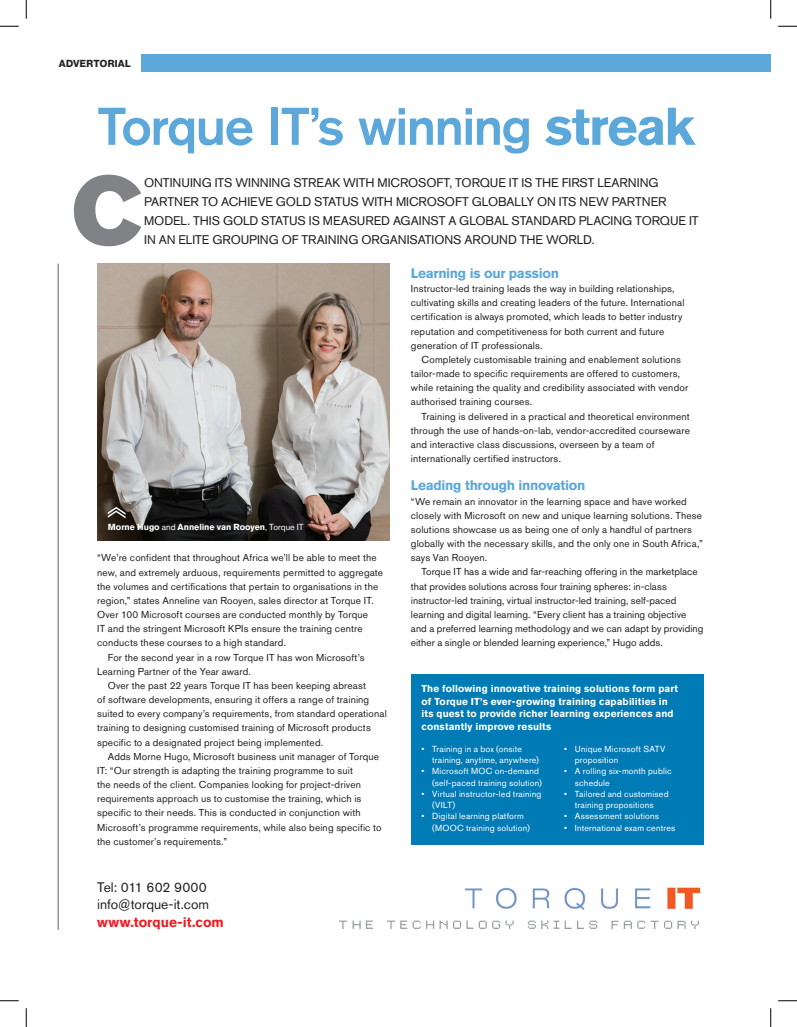
<style>
.page{position:relative;width:797px;height:1027px;background:#fff}
.page>*{position:absolute;margin:0;border:0;box-sizing:border-box;transform-origin:0 0}
.t1{font:95px "Akzidenz Grotesk BQ Super";color:#808285}
.t2{font:500 52.5px "Akzidenz Grotesk BQ";letter-spacing:-.03em;color:#5ca8da}
.t3{font:700 13.75px "Akzidenz Grotesk BQ";letter-spacing:-.02em;color:#5ca8da}
.t4{font:13.75px/17.5px "Akzidenz Grotesk BQ";letter-spacing:.005em;color:#231f20}
.t5{font:700 13.75px "Akzidenz Grotesk BQ";color:#ee1d23}
.t6{font:12.5px "Akzidenz Grotesk BQ";letter-spacing:-.005em;color:#231f20}
.t7{font:10px/14.1px "Akzidenz Grotesk BQ";letter-spacing:.015em;color:#231f20}
.t8{font:700 10px/12.5px "Akzidenz Grotesk BQ";letter-spacing:.01em;color:#fff}
.t9{font:10px "N Haas Grotesk DS Std 75 Bd";letter-spacing:.025em;color:#231f20}
.t10{font:8.75px/11.2px "Akzidenz Grotesk BQ";letter-spacing:.02em;color:#fff}
.t11{font:700 8.75px "Akzidenz Grotesk BQ";letter-spacing:-.005em;color:#fff}
.s1{font-weight:700}
.s2{font-weight:400}
</style>
<div class="page">
<hr style="left:58px;top:264px;width:1px;height:666px;background:#808285">
<div style="left:141px;top:55px;width:629px;height:17px;background:#5ca8da"></div>
<img style="left:97px;top:264px;width:292px;height:276px">
<img style="left:338px;top:887px;width:363px;height:42px">
<svg style="left:108px;top:507px;width:17px;height:11px"></svg>
<div style="left:411px;top:675px;width:292px;height:170px;background:#007bb6"></div>
<svg style="left:0;top:25px;width:19px;height:2px"></svg>
<svg style="left:778px;top:25px;width:19px;height:2px"></svg>
<svg style="left:0;top:1000px;width:19px;height:1px"></svg>
<svg style="left:778px;top:1000px;width:19px;height:1px"></svg>
<svg style="left:25px;top:0;width:2px;height:19px"></svg>
<svg style="left:25px;top:1008px;width:2px;height:19px"></svg>
<svg style="left:770px;top:0;width:1px;height:19px"></svg>
<svg style="left:770px;top:1008px;width:1px;height:19px"></svg>
<p class="t9" style="left:59px;top:57px;width:73px">ADVERTORIAL</p>
<h2 class="t2" style="left:97px;top:94px;width:599px">Torque IT’s winning <span class="s1">streak</span></h2>
<h1 class="t1" style="left:71px;top:156px;width:73px">C</h1>
<p class="t6" style="left:144px;top:176px;width:158px">ontinuing its winning streak</p>
<p class="t6" style="left:343px;top:176px;width:9px">with</p>
<p class="t6" style="left:377px;top:176px;width:19px">Microsoft</p>
<p class="t6" style="left:449px;top:176px;width:95px">, Torque IT is the</p>
<p class="t6" style="left:561px;top:176px;width:8px">first</p>
<p class="t6" style="left:597px;top:176px;width:16px">Lear</p>
<p class="t6" style="left:628px;top:176px;width:32px">ning</p>
<p class="t6" style="left:144px;top:194px;width:86px">Partnertoachieve</p>
<p class="t6" style="left:276px;top:194px;width:10px">Gol</p>
<p class="t6" style="left:302px;top:194px;width:68px">d Status with</p>
<p class="t6" style="left:396px;top:194px;width:19px">Microsoft</p>
<p class="t6" style="left:472px;top:194px;width:43px">globally</p>
<p class="t6" style="left:537px;top:194px;width:83px">on its new part</p>
<p class="t6" style="left:642px;top:194px;width:18px">ner</p>
<p class="t6" style="left:144px;top:213px;width:63px">model. This</p>
<p class="t6" style="left:223px;top:213px;width:10px">Gol</p>
<p class="t6" style="left:249px;top:213px;width:83px">d Statusis meas</p>
<p class="t6" style="left:357px;top:213px;width:230px">ured agai nst a global standard placi</p>
<p class="t6" style="left:613px;top:213px;width:87px">ng Torque IT</p>
<p class="t6" style="left:144px;top:232px;width:42px">in an elite</p>
<p class="t6" style="left:212px;top:232px;width:97px">grouping of trai</p>
<p class="t6" style="left:328px;top:232px;width:86px">ning organisatio</p>
<p class="t6" style="left:444px;top:232px;width:30px">ns aro</p>
<p class="t6" style="left:490px;top:232px;width:38px">und the</p>
<p class="t6" style="left:546px;top:232px;width:11px">worl</p>
<p class="t6" style="left:583px;top:232px;width:13px">d.</p>
<p class="t11" style="left:108px;top:522px;width:197px">Morne Hugo <span class="s2">and</span> Anneline van Rooyen<span class="s2">, Torque IT</span></p>
<p class="t7" style="left:97px;top:551px;width:281px">“We’re confident that throughout Africa we’ll be able to meet the</p>
<p class="t7" style="left:97px;top:565px;width:287px">new, and extremely arduous, requirements permitted to aggregate</p>
<p class="t7" style="left:97px;top:579px;width:282px">the volumes and certifications that pertain to organisations in the</p>
<p class="t7" style="left:97px;top:593px;width:278px">region,” states Anneline van Rooyen, sales director at Torque IT.</p>
<p class="t7" style="left:97px;top:607px;width:272px">Over 100 Microsoft courses are conducted monthly by Torque</p>
<p class="t7" style="left:97px;top:622px;width:267px">IT and the stringent Microsoft KPIs ensure the training centre</p>
<p class="t7" style="left:97px;top:636px;width:190px">conducts these courses to a high standard.</p>
<p class="t7" style="left:108px;top:650px;width:258px">For the second year in a row Torque IT has won Microsoft’s</p>
<p class="t7" style="left:97px;top:664px;width:155px">Learning Partner of the Year award.</p>
<p class="t7" style="left:108px;top:678px;width:260px">Over the past 22 years Torque IT has been keeping abreast</p>
<p class="t7" style="left:97px;top:692px;width:273px">of software developments, ensuring it offers a range of training</p>
<p class="t7" style="left:97px;top:707px;width:291px">suited to every company’s requirements, from standard operational</p>
<p class="t7" style="left:97px;top:721px;width:275px">training to designing customised training of Microsoft products</p>
<p class="t7" style="left:97px;top:735px;width:227px">specific to a designated project being implemented.</p>
<p class="t7" style="left:108px;top:749px;width:273px">Adds Morne Hugo, Microsoft business unit manager of Torque</p>
<p class="t7" style="left:97px;top:763px;width:257px">IT: “Our strength is adapting the training programme to suit</p>
<p class="t7" style="left:97px;top:777px;width:265px">the needs of the client. Companies looking for project-driven</p>
<p class="t7" style="left:97px;top:792px;width:266px">requirements approach us to customise the training, which is</p>
<p class="t7" style="left:97px;top:806px;width:265px">specific to their needs. This is conducted in conjunction with</p>
<p class="t7" style="left:97px;top:820px;width:286px">Microsoft’s programme requirements, while also being specific to</p>
<p class="t7" style="left:97px;top:834px;width:131px">the customer’s requirements.”</p>
<h3 class="t4" style="left:97px;top:878px;width:114px">Tel: 011 602 9000 info@torque-it.com</h3>
<h3 class="t5" style="left:97px;top:914px;width:128px">www.torque-it.com</h3>
<h3 class="t3" style="left:411px;top:265px;width:150px">Learning is our passion</h3>
<p class="t7" style="left:411px;top:281px;width:275px">Instructor-led training leads the way in building relationships, cultivating skills and creating leaders of the future. International certification is always promoted, which leads to better industry reputation and competitiveness for both current and future generation of IT professionals.</p>
<p class="t7" style="left:411px;top:352px;width:279px;text-indent:11px">Completely customisable training and enablement solutions tailor-made to specific requirements are offered to customers, while retaining the quality and credibility associated with vendor authorised training courses.</p>
<p class="t7" style="left:411px;top:409px;width:280px;text-indent:11px">Training is delivered in a practical and theoretical environment through the use of hands-on-lab, vendor-accredited courseware and interactive class discussions, overseen by a team of internationally certified instructors.</p>
<h3 class="t3" style="left:411px;top:478px;width:176px">Leading through innovation</h3>
<p class="t7" style="left:411px;top:494px;width:293px">“We remain an innovator in the learning space and have worked closely with Microsoft on new and unique learning solutions. These solutions showcase us as being one of only a handful of partners globally with the necessary skills, and the only one in South Africa,” says Van Rooyen.</p>
<p class="t7" style="left:411px;top:565px;width:294px;text-indent:11px">Torque IT has a wide and far-reaching offering in the marketplace that provides solutions across four training spheres: in-class instructor-led training, virtual instructor-led training, self-paced learning and digital learning. “Every client has a training objective and a preferred learning methodology and we can adapt by providing either a single or blended learning experience,” Hugo adds.</p>
<p class="t8" style="left:421px;top:683px;width:258px">The following innovative training solutions form part of Torque IT’s ever-growing training capabilities in its quest to provide richer learning experiences and constantly improve results</p>
<p class="t10" style="left:432px;top:743px;width:108px;text-indent:-11px">• Training in a box (onsite training, anytime, anywhere)</p>
<p class="t10" style="left:432px;top:765px;width:111px;text-indent:-11px">• Microsoft MOC on-demand (self-paced training solution)</p>
<p class="t10" style="left:432px;top:788px;width:111px;text-indent:-11px">• Virtual instructor-led training (VILT)</p>
<p class="t10" style="left:432px;top:811px;width:99px;text-indent:-11px">• Digital learning platform (MOOC training solution)</p>
<p class="t10" style="left:575px;top:743px;width:92px;text-indent:-11px">• Unique Microsoft SATV proposition</p>
<p class="t10" style="left:575px;top:766px;width:98px;text-indent:-11px">• A rolling six-month public schedule</p>
<p class="t10" style="left:564px;top:788px;width:106px;text-align:center">• Tailored and customised training propositions</p>
<p class="t10" style="left:564px;top:811px;width:96px">• Assessment solutions</p>
<p class="t10" style="left:564px;top:822px;width:113px">• International exam centres</p>
</div>
